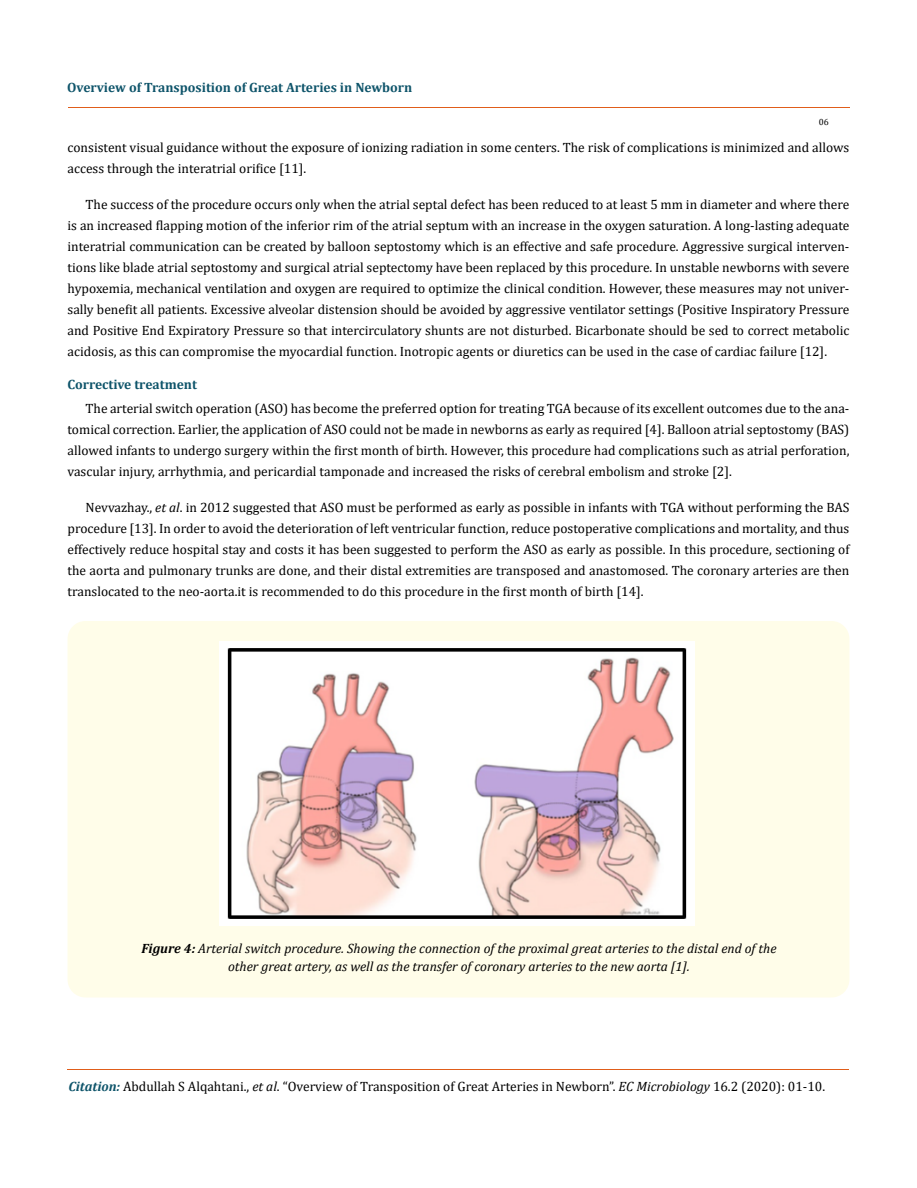
<style>
.page{position:relative;width:917px;height:1188px;background:#fff}
.page>*{position:absolute;margin:0;border:0;box-sizing:border-box;transform-origin:0 0}
.t1{font:13.5px/21px "Cambria";color:#000;text-align:justify}
.t2{font:italic 13.5px/18px "Cambria";color:#000;text-align:center}
.t3{font:700 13.5px "Cambria";color:#0e546a}
.t4{font:9px "Cambria";color:#000}
.s1{font-style:italic}
.s2{font-weight:700}
.s3{font-weight:700;font-style:italic;color:#0e546a}
</style>
<div class="page">
<hr style="left:68px;top:108px;width:781px;height:1px;background:#e05d1a">
<hr style="left:67px;top:1070px;width:782px;height:1px;background:#e05d1a">
<div style="left:68px;top:621px;width:781px;height:377px;background:#fffde9;border-radius:18px"></div>
<img style="left:219px;top:641px;width:475px;height:285px">
<p class="t3" style="left:67px;top:78px;width:346px">Overview of Transposition of Great Arteries in Newborn</p>
<p class="t4" style="left:819px;top:117px;width:11px">06</p>
<p class="t1" style="left:68px;top:136px;width:783px">consistent visual guidance without the exposure of ionizing radiation in some centers. The risk of complications is minimized and allows access through the interatrial orifice [11].</p>
<p class="t1" style="left:68px;top:193px;width:783px;text-indent:18px">The success of the procedure occurs only when the atrial septal defect has been reduced to at least 5 mm in diameter and where there is an increased flapping motion of the inferior rim of the atrial septum with an increase in the oxygen saturation. A long-lasting adequate interatrial communication can be created by balloon septostomy which is an effective and safe procedure. Aggressive surgical interven&shy;tions like blade atrial septostomy and surgical atrial septectomy have been replaced by this procedure. In unstable newborns with severe hypoxemia, mechanical ventilation and oxygen are required to optimize the clinical condition. However, these measures may not univer&shy;sally benefit all patients. Excessive alveolar distension should be avoided by aggressive ventilator settings (Positive Inspiratory Pressure and Positive End Expiratory Pressure so that intercirculatory shunts are not disturbed. Bicarbonate should be sed to correct metabolic acidosis, as this can compromise the myocardial function. Inotropic agents or diuretics can be used in the case of cardiac failure [12].</p>
<p class="t3" style="left:68px;top:374px;width:131px">Corrective treatment</p>
<p class="t1" style="left:68px;top:397px;width:783px;text-indent:18px">The arterial switch operation (ASO) has become the preferred option for treating TGA because of its excellent outcomes due to the ana&shy;tomical correction. Earlier, the application of ASO could not be made in newborns as early as required [4]. Balloon atrial septostomy (BAS) allowed infants to undergo surgery within the first month of birth. However, this procedure had complications such as atrial perforation, vascular injury, arrhythmia, and pericardial tamponade and increased the risks of cerebral embolism and stroke [2].</p>
<p class="t1" style="left:67px;top:496px;width:783px;text-indent:18px">Nevvazhay., <span class="s1">et al</span>. in 2012 suggested that ASO must be performed as early as possible in infants with TGA without performing the BAS procedure [13]. In order to avoid the deterioration of left ventricular function, reduce postoperative complications and mortality, and thus effectively reduce hospital stay and costs it has been suggested to perform the ASO as early as possible. In this procedure, sectioning of the aorta and pulmonary trunks are done, and their distal extremities are transposed and anastomosed. The coronary arteries are then translocated to the neo-aorta.it is recommended to do this procedure in the first month of birth [14].</p>
<p class="t2" style="left:141px;top:939px;width:636px"><span class="s2">Figure 4:</span> Arterial switch procedure. Showing the connection of the proximal great arteries to the distal end of the other great artery, as well as the transfer of coronary arteries to the new aorta [1].</p>
<p class="t1" style="left:68px;top:1076px;width:758px"><span class="s3">Citation:</span> Abdullah S Alqahtani., <span class="s1">et al</span>. “Overview of Transposition of Great Arteries in Newborn”. <span class="s1">EC Microbiology</span> 16.2 (2020): 01-10.</p>
</div>
